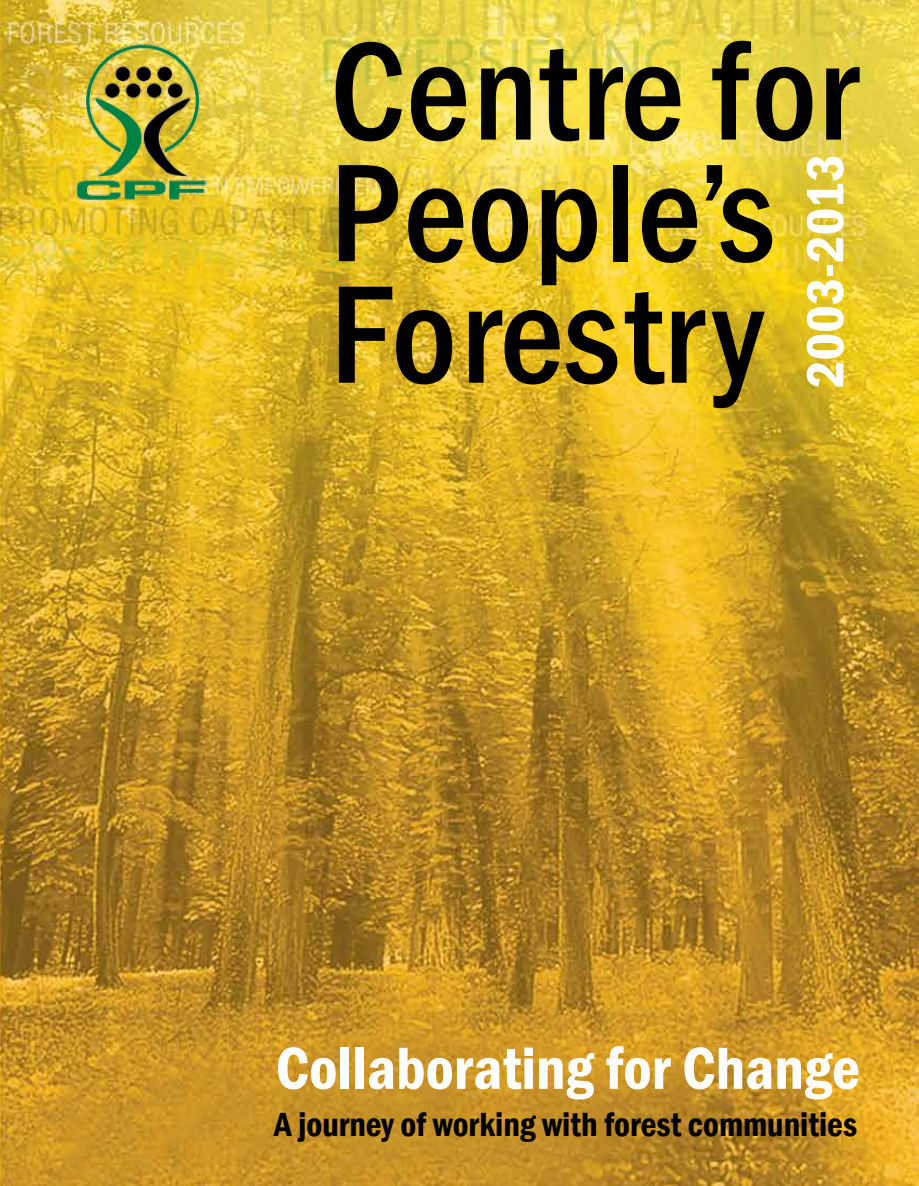
<style>
.page{position:relative;width:919px;height:1186px;background:#fff}
.page>*{position:absolute;margin:0;border:0;box-sizing:border-box;transform-origin:0 0}
.t1{font:500 condensed 144px/121.5px "Franklin Gothic";color:#000}
.t2{font:600 condensed 61.5px "Franklin Gothic";color:#fff}
.t3{font:600 condensed 54px "Franklin Gothic";color:#fff}
.t4{font:600 condensed 34.5px "Franklin Gothic";color:#000}
</style>
<div class="page">
<img style="left:0;top:0;width:918px;height:1185px">
<img style="left:76px;top:42px;width:130px;height:159px">
<h1 class="t1" style="left:329px;top:30px;width:528px">Centre for<br>People’s<br>Forestry</h1>
<h3 class="t3" style="left:788px;top:388px;width:235px;rotate:-90deg">2003-2013</h3>
<h2 class="t2" style="left:275px;top:1027px;width:586px">Collaborating for Change</h2>
<p class="t4" style="left:274px;top:1101px;width:584px">A journey of working with forest communities</p>
</div>
